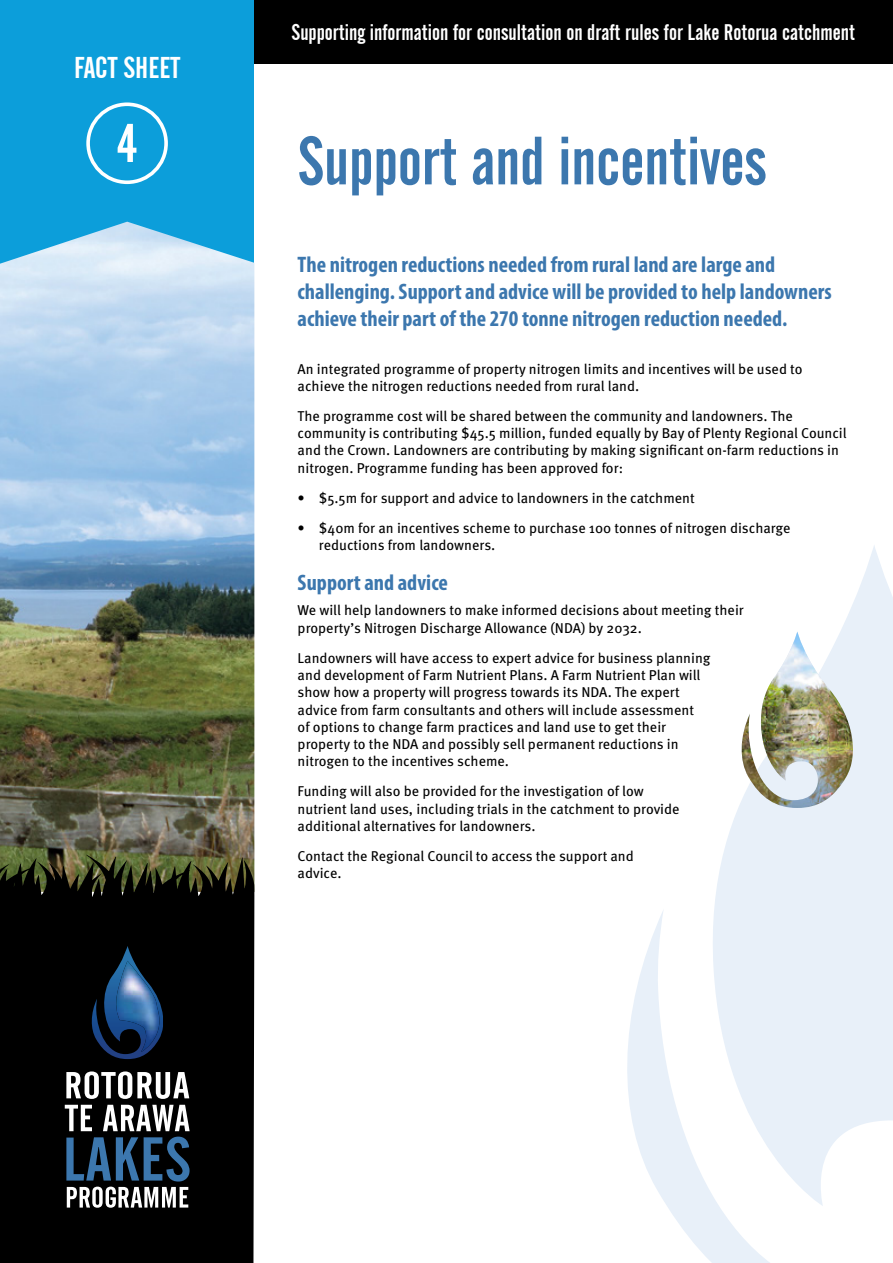
<style>
.page{position:relative;width:893px;height:1263px;background:#fff}
.page>*{position:absolute;margin:0;border:0;box-sizing:border-box;transform-origin:0 0}
.t1{font:67.5px "Alternate Gothic No 2 BT";color:#3c77ae}
.t2{font:54px "Alternate Gothic No 2 BT";color:#fff}
.t3{font:30px "Alternate Gothic No 2 BT";color:#fff}
.t4{font:700 condensed 22.5px/27px "Myriad Pro";color:#3c77ae}
.t5{font:22.5px "Alternate Gothic No 2 BT";color:#fff}
.t6{font:14.25px/17.2px "Meta Pro";color:#000}
</style>
<div class="page">
<div style="left:0;top:0;width:254px;height:293px;background:#0c9eda"></div>
<img style="left:0;top:222px;width:254px;height:628px">
<div style="left:86px;top:102px;width:82px;height:82px;border:4px solid #fff;border-radius:50%"></div>
<svg style="left:0;top:850px;width:255px;height:413px;background:#090a06"></svg>
<svg style="left:66px;top:1071px;width:123px;height:28px"></svg>
<svg style="left:65px;top:1105px;width:125px;height:103px"></svg>
<svg style="left:90px;top:946px;width:73px;height:113px;background:#081629"></svg>
<img style="left:116px;top:961px;width:44px;height:91px">
<svg style="left:627px;top:545px;width:266px;height:718px"></svg>
<svg style="left:739px;top:631px;width:120px;height:177px"></svg>
<img style="left:740px;top:631px;width:114px;height:177px">
<div style="left:254px;top:0;width:639px;height:64px;background:#000"></div>
<h3 class="t3" style="left:74px;top:51px;width:107px">FACT SHEET</h3>
<h2 class="t2" style="left:116px;top:113px;width:23px">4</h2>
<h3 class="t5" style="left:292px;top:19px;width:565px">Supporting information for consultation on draft rules for Lake Rotorua catchment</h3>
<h1 class="t1" style="left:298px;top:123px;width:471px">Support and incentives</h1>
<h3 class="t4" style="left:298px;top:251px;width:536px">The nitrogen reductions needed from rural land are large and challenging. Support and advice will be provided to help landowners achieve their part of the 270 tonne nitrogen reduction needed.</h3>
<p class="t6" style="left:298px;top:359px;width:506px">An integrated programme of property nitrogen limits and incentives will be used to achieve the nitrogen reductions needed from rural land.</p>
<p class="t6" style="left:298px;top:406px;width:550px">The programme cost will be shared between the community and landowners. The community is contributing $45.5 million, funded equally by Bay of Plenty Regional Council and the Crown. Landowners are contributing by making significant on-farm reductions in nitrogen. Programme funding has been approved for:</p>
<p class="t6" style="left:298px;top:488px;width:399px">• $5.5m for support and advice to landowners in the catchment</p>
<p class="t6" style="left:319px;top:518px;width:473px;text-indent:-21px">• $40m for an incentives scheme to purchase 100 tonnes of nitrogen discharge reductions from landowners.</p>
<h3 class="t4" style="left:298px;top:568px;width:152px">Support and advice</h3>
<p class="t6" style="left:298px;top:601px;width:448px">We will help landowners to make informed decisions about meeting their property’s Nitrogen Discharge Allowance (NDA) by 2032.</p>
<p class="t6" style="left:298px;top:648px;width:414px">Landowners will have access to expert advice for business planning and development of Farm Nutrient Plans. A Farm Nutrient Plan will show how a property will progress towards its NDA. The expert advice from farm consultants and others will include assessment<br>of options to change farm practices and land use to get their property to the NDA and possibly sell permanent reductions in nitrogen to the incentives scheme.</p>
<p class="t6" style="left:298px;top:782px;width:383px">Funding will also be provided for the investigation of low nutrient land uses, including trials in the catchment to provide additional alternatives for landowners.</p>
<p class="t6" style="left:298px;top:846px;width:338px">Contact the Regional Council to access the support and advice.</p>
</div>
